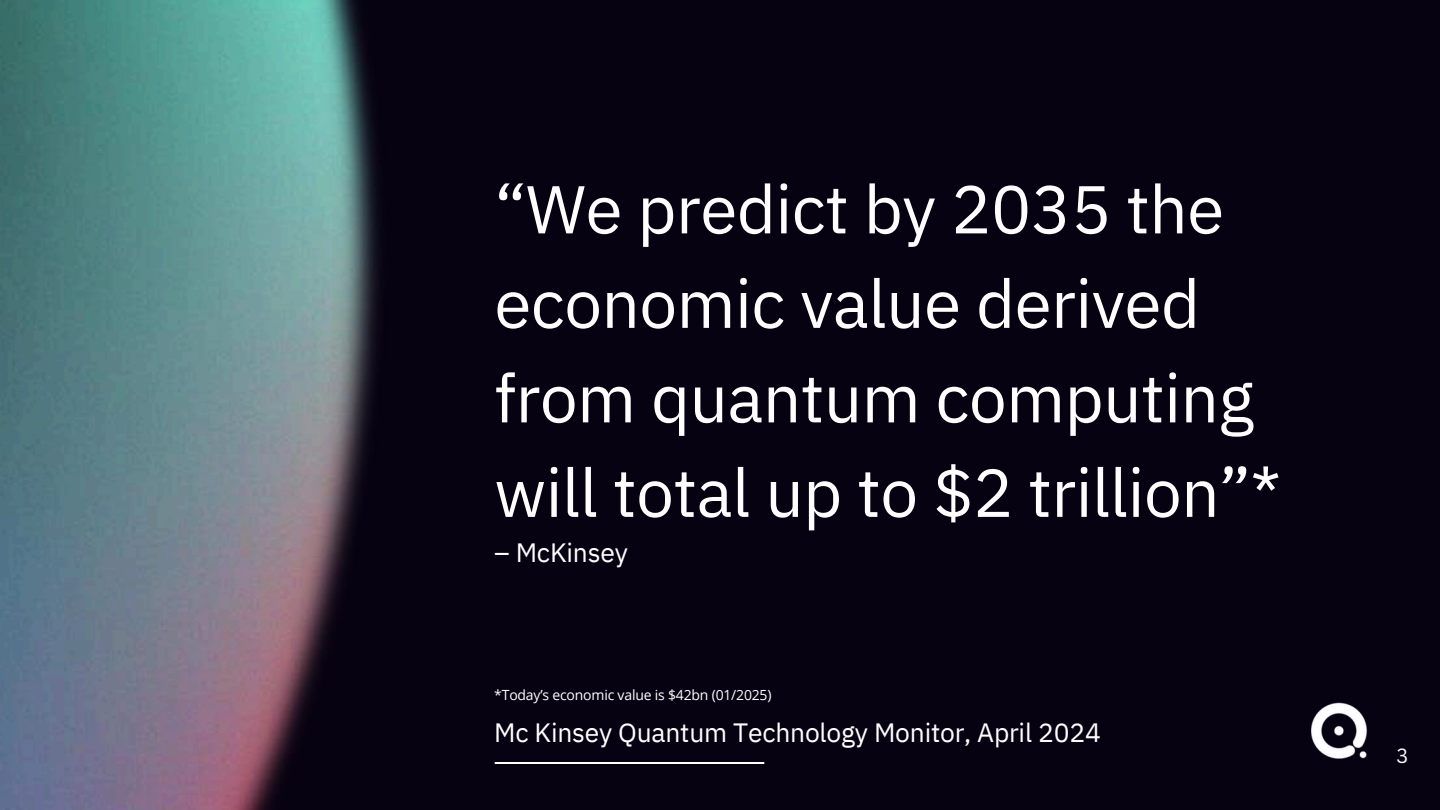
<style>
.page{position:relative;width:1440px;height:810px;background:#070211}
.page>*{position:absolute;margin:0;border:0;box-sizing:border-box;transform-origin:0 0}
.t1{font:67.5px/94.5px "IBM Plex Sans";letter-spacing:-.01em;color:#fff}
.t2{font:26.5px "IBM Plex Sans";letter-spacing:-.01em;color:#fff}
.t3{font:20px "Canva Sans";color:#fbfbfb}
.t4{font:14px "Open Sans";letter-spacing:-.015em;color:#fff}
</style>
<div class="page">
<img style="left:0;top:0;width:765px;height:810px">
<img style="left:494px;top:762px;width:270px;height:2px">
<img style="left:1311px;top:702px;width:56px;height:57px">
<p class="t1" style="left:494px;top:157px;width:788px">“We predict by 2035 the economic value derived from quantum computing will total up to $2 trillion”*</p>
<p class="t2" style="left:494px;top:533px;width:135px">– McKinsey</p>
<p class="t4" style="left:494px;top:685px;width:279px">*Today’s economic value is $42bn (01/2025)</p>
<p class="t2" style="left:494px;top:713px;width:608px">Mc Kinsey Quantum Technology Monitor, April 2024</p>
<p class="t3" style="left:1396px;top:744px;width:13px">3</p>
</div>
